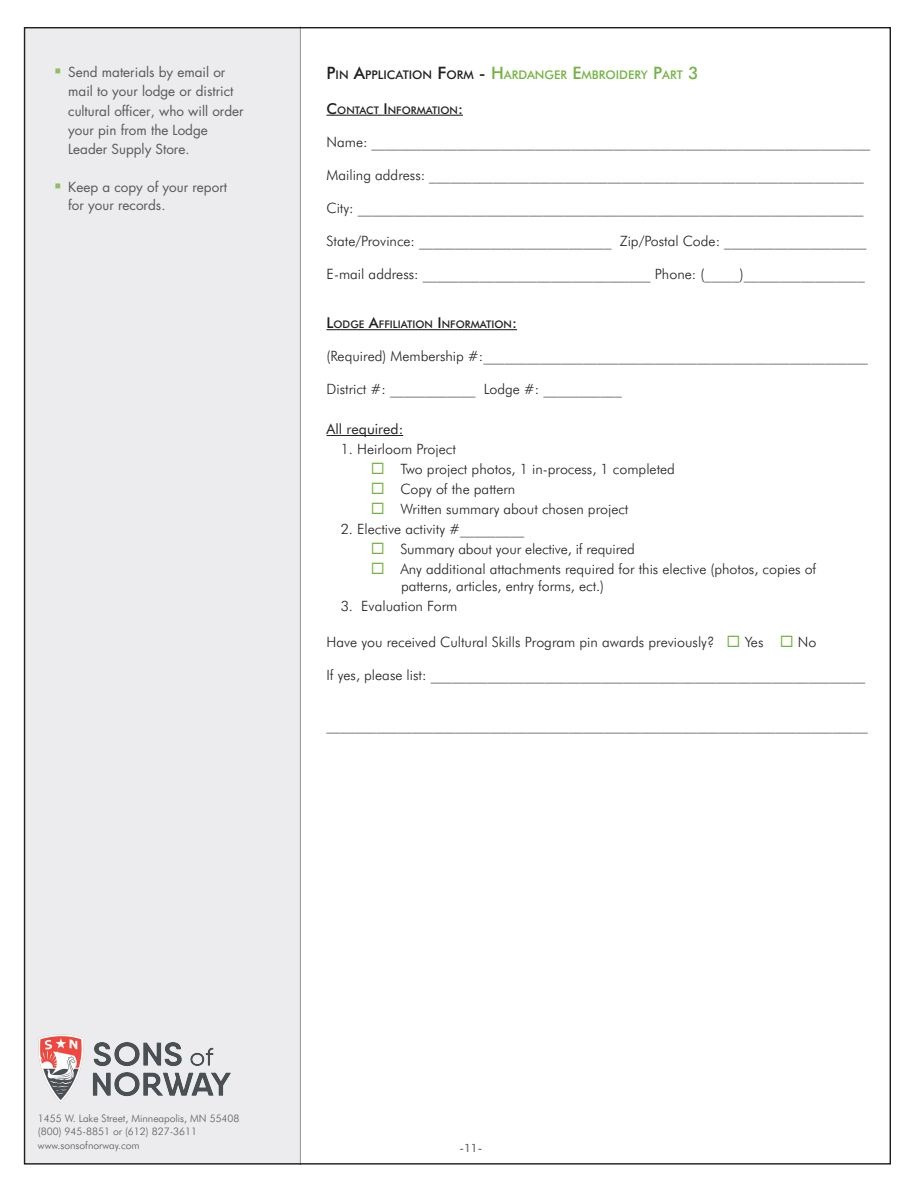
<style>
.page{position:relative;width:918px;height:1188px;background:#fff}
.page>*{position:absolute;margin:0;border:0;box-sizing:border-box;transform-origin:0 0}
.t1{font:300 14.25px "Futura BT";color:#231f20}
.t2{font:14.25px "Futura BT";color:#231f20}
.t3{font:13.5px/19px "Futura Std";color:#57585a}
.t4{font:500 12px "Futura BT";color:#74b343}
.t5{font:500 11.4px "Futura BT";color:#6c6d70}
.t6{font:500 10.5px "Futura BT";color:#231f20}
.t7{font:300 10.35px "Futura BT";color:#57585a}
.s1{color:#8fbf63}
.s2{font-size:17.1px;color:#231f20}
.s3{color:#231f20}
.s4{font-size:17.1px}
.s5{font-size:15px}
.s6{color:#74b343}
</style>
<div class="page">
<div style="left:24px;top:27px;width:276px;height:1138px;background:#ececee"></div>
<hr style="left:300px;top:27px;width:1px;height:1137px;background:#939598">
<hr style="left:327px;top:115px;width:136px;height:1px;background:#231f20">
<hr style="left:327px;top:329px;width:190px;height:1px;background:#231f20">
<hr style="left:327px;top:435px;width:76px;height:1px;background:#231f20">
<img style="left:39px;top:1035px;width:191px;height:68px">
<p class="t3" style="left:68px;top:63px;width:177px;text-indent:-14px"><span class="s1">▪</span> Send materials by email or mail to your lodge or district cultural officer, who will order your pin from the Lodge<br>Leader Supply Store.</p>
<p class="t3" style="left:68px;top:179px;width:160px;line-height:17.9px;text-indent:-14px"><span class="s1">▪</span> Keep a copy of your report for your records.</p>
<p class="t4" style="left:327px;top:67px;width:374px"><span class="s2">P</span><span class="s3">IN</span> <span class="s2">A</span><span class="s3">PPLICATION</span> <span class="s2">F</span><span class="s3">ORM</span> <span class="s2">-</span> <span class="s4">H</span>ARDANGER <span class="s4">E</span>MBROIDERY <span class="s4">P</span>ART <span class="s4">3</span></p>
<p class="t6" style="left:327px;top:103px;width:138px"><span class="s5">C</span>ONTACT <span class="s5">I</span> NFORMATION<span class="s5">:</span></p>
<p class="t1" style="left:327px;top:133px;width:545px">Name: ______________________________________________________________________</p>
<p class="t1" style="left:327px;top:166px;width:539px">Mailing address: _____________________________________________________________</p>
<p class="t1" style="left:327px;top:199px;width:539px">City: _______________________________________________________________________</p>
<p class="t1" style="left:327px;top:232px;width:542px">State/Province: ___________________________ Zip/Postal Code: ____________________</p>
<p class="t1" style="left:327px;top:265px;width:540px">E-mail address: ________________________________ Phone: (_____)_________________</p>
<p class="t6" style="left:327px;top:318px;width:192px"><span class="s5">L</span>ODGE <span class="s5">A</span>FFILIATION <span class="s5">I</span> NFORMATION<span class="s5">:</span></p>
<p class="t1" style="left:327px;top:347px;width:543px">(Required) Membership #:______________________________________________________</p>
<p class="t1" style="left:327px;top:380px;width:297px">District #: ____________ Lodge #: ___________</p>
<p class="t2" style="left:327px;top:420px;width:78px">All required:</p>
<p class="t1" style="left:341px;top:440px;width:117px">1. Heirloom Project</p>
<p class="t1" style="left:371px;top:460px;width:306px"><span class="s6">◻</span> Two project photos, 1 in-process, 1 completed</p>
<p class="t1" style="left:371px;top:480px;width:146px"><span class="s6">◻</span> Copy of the pattern</p>
<p class="t1" style="left:371px;top:500px;width:259px"><span class="s6">◻</span> Written summary about chosen project</p>
<p class="t1" style="left:341px;top:520px;width:185px">2. Elective activity #_________</p>
<p class="t1" style="left:371px;top:540px;width:266px"><span class="s6">◻</span> Summary about your elective, if required</p>
<p class="t1" style="left:371px;top:560px;width:447px"><span class="s6">◻</span> Any additional attachments required for this elective (photos, copies of</p>
<p class="t1" style="left:401px;top:577px;width:205px">patterns, articles, entry forms, ect.)</p>
<p class="t1" style="left:341px;top:597px;width:118px">3. Evaluation Form</p>
<p class="t1" style="left:327px;top:633px;width:491px">Have you received Cultural Skills Program pin awards previously? <span class="s6">◻</span> Yes <span class="s6">◻</span> No</p>
<p class="t1" style="left:327px;top:666px;width:540px">If yes, please list: _____________________________________________________________</p>
<p class="t1" style="left:327px;top:716px;width:543px">____________________________________________________________________________</p>
<p class="t7" style="left:38px;top:1112px;width:203px">1455 W. Lake Street, Minneapolis, MN 55408</p>
<p class="t7" style="left:38px;top:1125px;width:161px">(800) 945-8851 or (612) 827-3611</p>
<p class="t7" style="left:38px;top:1139px;width:103px">www.sonsofnorway.com</p>
<p class="t5" style="left:459px;top:1141px;width:25px">-11-</p>
</div>
